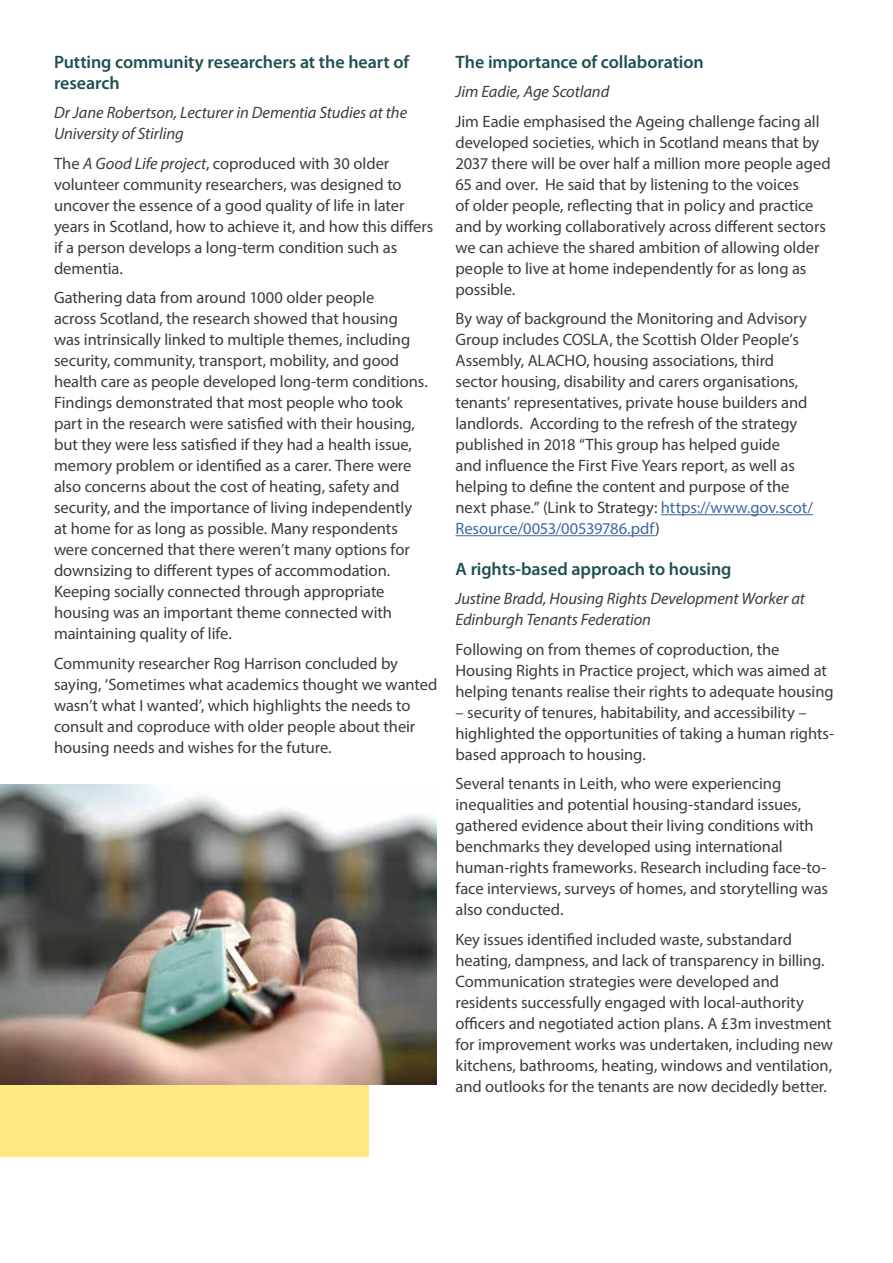
<style>
.page{position:relative;width:893px;height:1263px;background:#fff}
.page>*{position:absolute;margin:0;border:0;box-sizing:border-box;transform-origin:0 0}
.t1{font:600 18px/21px "Myriad Pro";letter-spacing:-.005em;color:#1f5052}
.t2{font:16.5px/21px "Myriad Pro";letter-spacing:-.005em;color:#3c3c3b}
.t3{font:italic 16.5px/21px "Myriad Pro";letter-spacing:-.005em;color:#3c3c3b}
.s1{font-style:italic}
.s2{color:#3f68a5}
</style>
<div class="page">
<div style="left:0;top:911px;width:369px;height:246px;background:#ffe781"></div>
<hr style="left:661px;top:514px;width:152px;height:1px;background:#3f68a5">
<hr style="left:455px;top:535px;width:200px;height:1px;background:#3f68a5">
<img style="left:0;top:784px;width:437px;height:300px">
<p class="t1" style="left:54px;top:51px;width:357px">Putting community researchers at the heart of research</p>
<p class="t3" style="left:54px;top:102px;width:355px">Dr Jane Robertson, Lecturer in Dementia Studies at the<br>University of Stirling</p>
<p class="t2" style="left:54px;top:152px;width:381px">The <span class="s1">A Good Life project</span>, coproduced with 30 older volunteer community researchers, was designed to uncover the essence of a good quality of life in later years in Scotland, how to achieve it, and how this differs if a person develops a long-term condition such as dementia.</p>
<p class="t2" style="left:54px;top:287px;width:375px">Gathering data from around 1000 older people<br>across Scotland, the research showed that housing was intrinsically linked to multiple themes, including security, community, transport, mobility, and good health care as people developed long-term conditions.<br>Findings demonstrated that most people who took part in the research were satisfied with their housing, but they were less satisfied if they had a health issue, memory problem or identified as a carer. There were also concerns about the cost of heating, safety and security, and the importance of living independently at home for as long as possible. Many respondents were concerned that there weren’t many options for downsizing to different types of accommodation.<br>Keeping socially connected through appropriate housing was an important theme connected with maintaining quality of life.</p>
<p class="t2" style="left:54px;top:652px;width:385px">Community researcher Rog Harrison concluded by saying, ‘Sometimes what academics thought we wanted wasn’t what I wanted’, which highlights the needs to consult and coproduce with older people about their housing needs and wishes for the future.</p>
<p class="t1" style="left:455px;top:51px;width:250px">The importance of collaboration</p>
<p class="t3" style="left:455px;top:81px;width:155px">Jim Eadie, Age Scotland</p>
<p class="t2" style="left:455px;top:110px;width:377px">Jim Eadie emphasised the Ageing challenge facing all developed societies, which in Scotland means that by 2037 there will be over half a million more people aged 65 and over. He said that by listening to the voices<br>of older people, reflecting that in policy and practice and by working collaboratively across different sectors we can achieve the shared ambition of allowing older people to live at home independently for as long as possible.</p>
<p class="t2" style="left:455px;top:308px;width:359px">By way of background the Monitoring and Advisory Group includes COSLA, the Scottish Older People’s Assembly, ALACHO, housing associations, third sector housing, disability and carers organisations, tenants’ representatives, private house builders and landlords. According to the refresh of the strategy published in 2018 “This group has helped guide<br>and influence the First Five Years report, as well as helping to define the content and purpose of the next phase.” (Link to Strategy: <span class="s2">https://www.gov.scot/ Resource/0053/00539786.pdf</span>)</p>
<p class="t1" style="left:455px;top:558px;width:278px">A rights-based approach to housing</p>
<p class="t3" style="left:455px;top:588px;width:351px">Justine Bradd, Housing Rights Development Worker at<br>Edinburgh Tenants Federation</p>
<p class="t2" style="left:455px;top:638px;width:380px">Following on from themes of coproduction, the<br>Housing Rights in Practice project, which was aimed at helping tenants realise their rights to adequate housing</p>
<p class="t2" style="left:455px;top:701px;width:380px">– security of tenures, habitability, and accessibility – highlighted the opportunities of taking a human rights&shy;based approach to housing.</p>
<p class="t2" style="left:455px;top:773px;width:374px">Several tenants in Leith, who were experiencing inequalities and potential housing-standard issues, gathered evidence about their living conditions with benchmarks they developed using international human-rights frameworks. Research including face-to&shy;face interviews, surveys of homes, and storytelling was also conducted.</p>
<p class="t2" style="left:455px;top:929px;width:379px">Key issues identified included waste, substandard heating, dampness, and lack of transparency in billing.<br>Communication strategies were developed and residents successfully engaged with local-authority officers and negotiated action plans. A £3m investment for improvement works was undertaken, including new kitchens, bathrooms, heating, windows and ventilation, and outlooks for the tenants are now decidedly better.</p>
</div>
